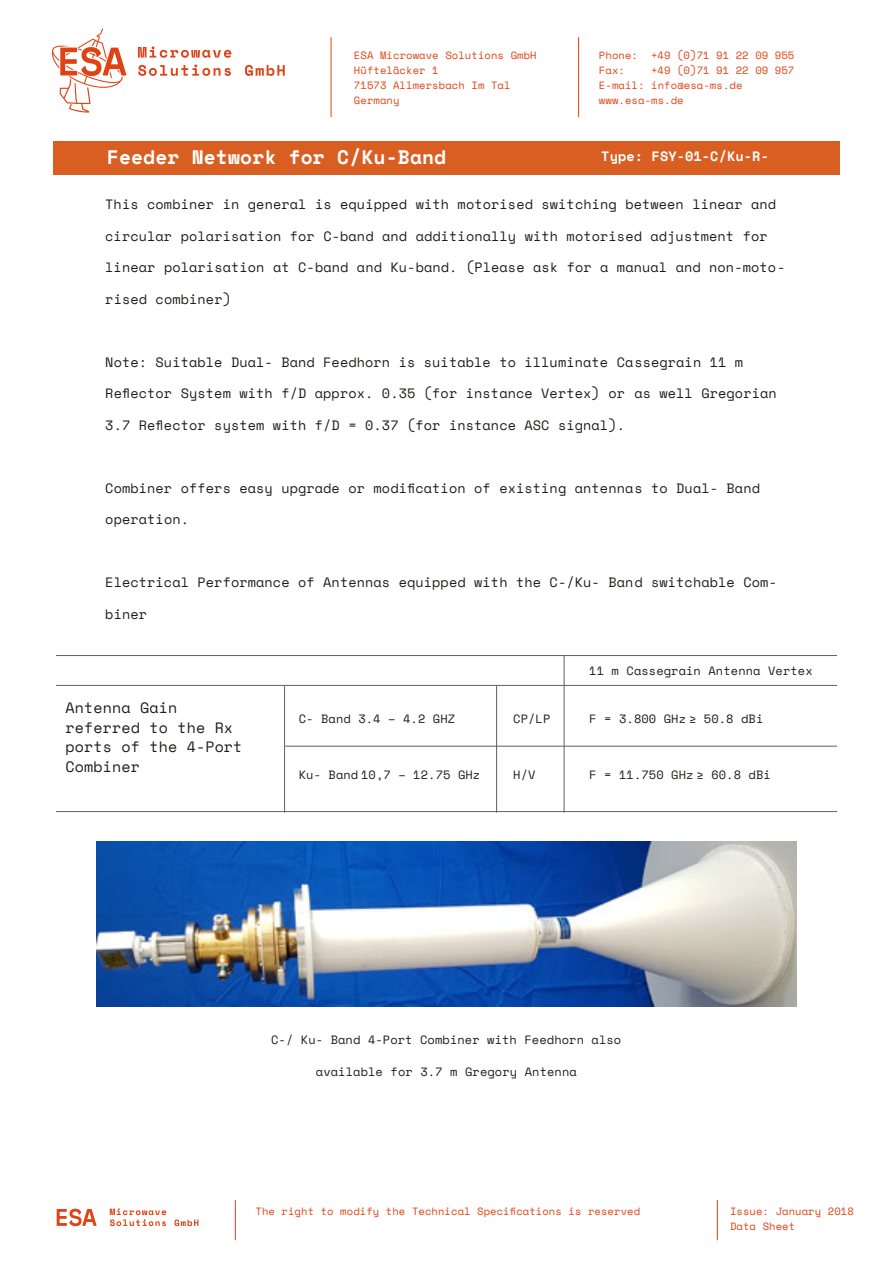
<style>
.page{position:relative;width:893px;height:1263px;background:#fff}
.page>*{position:absolute;margin:0;border:0;box-sizing:border-box;transform-origin:0 0}
.t1{font:700 19.5px "Space Mono";letter-spacing:.01em;color:#fff}
.t2{font:15px/19.5px "Space Mono";letter-spacing:.01em;color:#1d1d1b}
.t3{font:13.5px "Space Mono";letter-spacing:.01em;color:#1d1d1b}
.t4{font:700 13.5px "Space Mono";letter-spacing:.01em;color:#fff}
.t5{font:12px "Space Mono";letter-spacing:.01em;color:#1d1d1b}
.t6{font:10.5px/15px "Space Mono";letter-spacing:.01em;color:#e04213}
</style>
<div class="page">
<svg style="left:138px;top:46px;width:93px;height:12px"></svg>
<svg style="left:138px;top:65px;width:93px;height:11px"></svg>
<svg style="left:245px;top:65px;width:40px;height:11px"></svg>
<svg style="left:51px;top:28px;width:75px;height:85px"></svg>
<hr style="left:331px;top:37px;width:1px;height:80px;background:#e04213">
<hr style="left:578px;top:37px;width:1px;height:80px;background:#e04213">
<svg style="left:110px;top:1208px;width:56px;height:18px"></svg>
<svg style="left:174px;top:1219px;width:24px;height:7px"></svg>
<svg style="left:57px;top:1209px;width:40px;height:17px"></svg>
<hr style="left:717px;top:1200px;width:1px;height:40px;background:#e04213">
<hr style="left:235px;top:1200px;width:1px;height:40px;background:#e04213">
<hr style="left:284px;top:685px;width:1px;height:128px;background:#616160">
<hr style="left:496px;top:685px;width:1px;height:128px;background:#616160">
<hr style="left:564px;top:656px;width:1px;height:157px;background:#616160">
<hr style="left:56px;top:685px;width:781px;height:1px;background:#616160">
<hr style="left:285px;top:746px;width:552px;height:1px;background:#616160">
<hr style="left:56px;top:655px;width:781px;height:1px;background:#616160">
<hr style="left:56px;top:811px;width:781px;height:1px;background:#616160">
<img style="left:96px;top:841px;width:701px;height:165px">
<div style="left:53px;top:141px;width:787px;height:33px;background:#d95e22"></div>
<p class="t6" style="left:354px;top:47px;width:184px">ESA Microwave Solutions GmbH<br>Hüfteläcker 1<br>71573 Allmersbach Im Tal<br>Germany</p>
<p class="t6" style="left:599px;top:47px;width:197px">Phone: +49 (0)71 91 22 09 955<br>Fax:</p>
<p class="t6" style="left:599px;top:62px;width:197px;text-indent:52px">+49 (0)71 91 22 09 957<br>E-mail: info@esa-ms.de www.esa-ms.de</p>
<h1 class="t1" style="left:107px;top:142px;width:341px">Feeder Network for C/Ku-Band</h1>
<p class="t4" style="left:601px;top:146px;width:169px">Type: FSY-01-C/Ku-R-</p>
<p class="t3" style="left:105px;top:195px;width:672px">This combiner in general is equipped with motorised switching between linear and</p>
<p class="t3" style="left:105px;top:226px;width:664px">circular polarisation for C-band and additionally with motorised adjustment for</p>
<p class="t3" style="left:105px;top:257px;width:682px">linear polarisation at C-band and Ku-band. (Please ask for a manual and non-moto-</p>
<p class="t3" style="left:105px;top:289px;width:127px">rised combiner)</p>
<p class="t3" style="left:105px;top:352px;width:639px">Note: Suitable Dual- Band Feedhorn is suitable to illuminate Cassegrain 11 m</p>
<p class="t3" style="left:105px;top:383px;width:673px">Reflector System with f/D approx. 0.35 (for instance Vertex) or as well Gregorian</p>
<p class="t3" style="left:105px;top:415px;width:521px">3.7 Reflector system with f/D = 0.37 (for instance ASC signal).</p>
<p class="t3" style="left:105px;top:478px;width:656px">Combiner offers easy upgrade or modification of existing antennas to Dual- Band</p>
<p class="t3" style="left:105px;top:509px;width:85px">operation.</p>
<p class="t3" style="left:105px;top:572px;width:673px">Electrical Performance of Antennas equipped with the C-/Ku- Band switchable Com-</p>
<p class="t3" style="left:105px;top:604px;width:43px">biner</p>
<p class="t2" style="left:66px;top:698px;width:178px">Antenna Gain referred to the Rx ports of the 4-Port<br>Combiner</p>
<p class="t5" style="left:299px;top:710px;width:158px">C- Band 3.4 – 4.2 GHZ</p>
<p class="t5" style="left:589px;top:662px;width:225px">11 m Cassegrain Antenna Vertex</p>
<p class="t5" style="left:513px;top:710px;width:39px">CP/LP</p>
<p class="t5" style="left:589px;top:710px;width:176px">F = 3.800 GHz ≥ 50.8 dBi</p>
<p class="t5" style="left:299px;top:766px;width:183px">Ku- Band 10,7 – 12.75 GHz</p>
<p class="t5" style="left:513px;top:766px;width:24px">H/V</p>
<p class="t5" style="left:589px;top:766px;width:183px">F = 11.750 GHz ≥ 60.8 dBi</p>
<p class="t5" style="left:271px;top:1031px;width:352px">C-/ Ku- Band 4-Port Combiner with Feedhorn also</p>
<p class="t5" style="left:316px;top:1063px;width:262px">available for 3.7 m Gregory Antenna</p>
<p class="t6" style="left:255px;top:1203px;width:386px">The right to modify the Technical Specifications is reserved</p>
<p class="t6" style="left:730px;top:1203px;width:125px">Issue: January 2018<br>Data Sheet</p>
</div>
